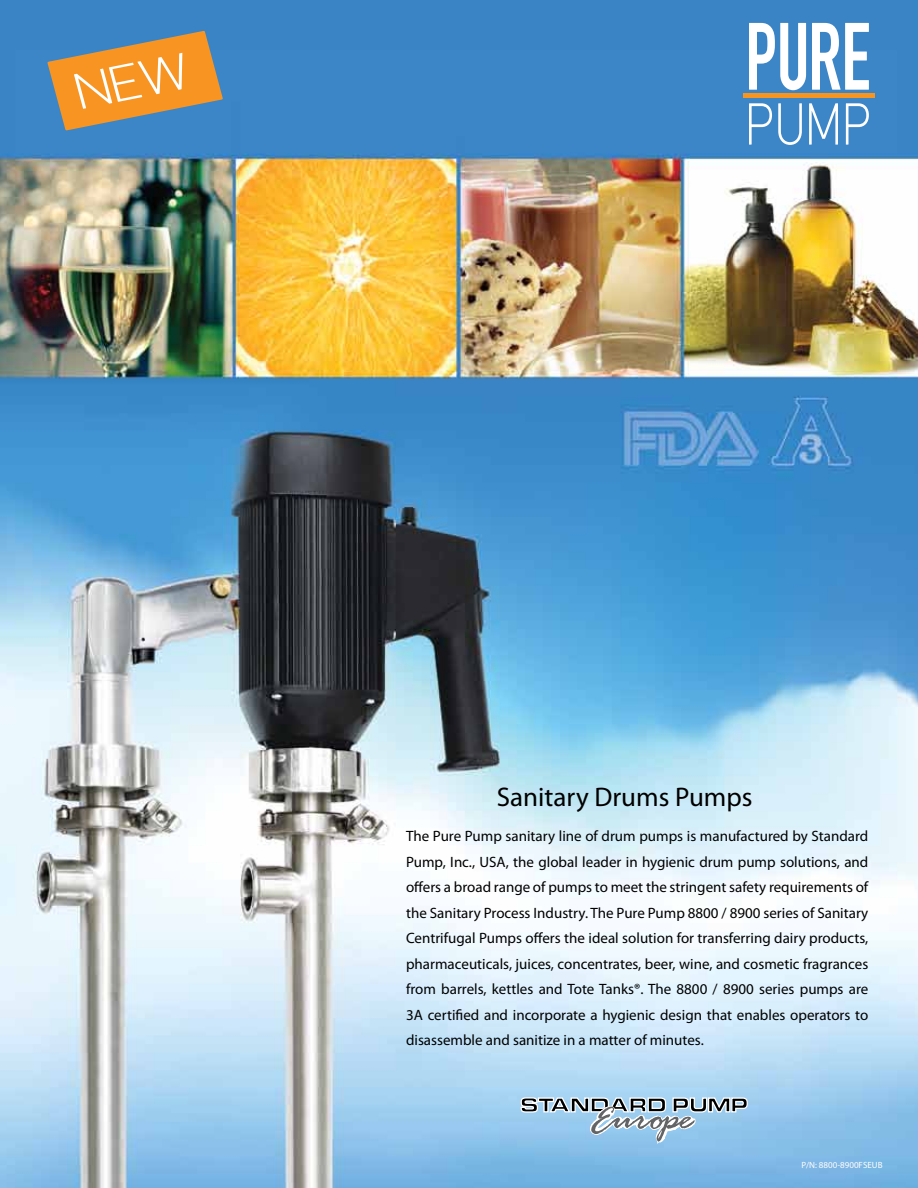
<style>
.page{position:relative;width:918px;height:1188px;background:#fff}
.page>*{position:absolute;margin:0;border:0;box-sizing:border-box;transform-origin:0 0}
.t1{font:27px "Myriad Pro";color:#000}
.t2{font:15px/25.5px "Myriad Pro";color:#000;text-align:justify}
.t3{font:9px "Myriad Pro";color:#fff}
</style>
<div class="page">
<img style="left:0;top:0;width:918px;height:1188px">
<svg style="left:743px;top:23px;width:132px;height:122px"></svg>
<svg style="left:48px;top:31px;width:175px;height:99px;background:#b79567"></svg>
<svg style="left:520px;top:1091px;width:229px;height:78px;background:#90bad9"></svg>
<h1 class="t1" style="left:497px;top:780px;width:257px">Sanitary Drums Pumps</h1>
<p class="t2" style="left:406px;top:823px;width:464px">The Pure Pump sanitary line of drum pumps is manufactured by Standard Pump, Inc., USA, the global leader in hygienic drum pump solutions, and offers a broad range of pumps to meet the stringent safety requirements of the Sanitary Process Industry. The Pure Pump 8800 / 8900 series of Sanitary Centrifugal Pumps offers the ideal solution for transferring dairy products, pharmaceuticals, juices, concentrates, beer, wine, and cosmetic fragrances from barrels, kettles and Tote Tanks®. The 8800 / 8900 series pumps are 3A certified and incorporate a hygienic design that enables operators to disassemble and sanitize in a matter of minutes.</p>
<p class="t3" style="left:801px;top:1160px;width:83px">P/N: 8800-8900FSEUB</p>
</div>
